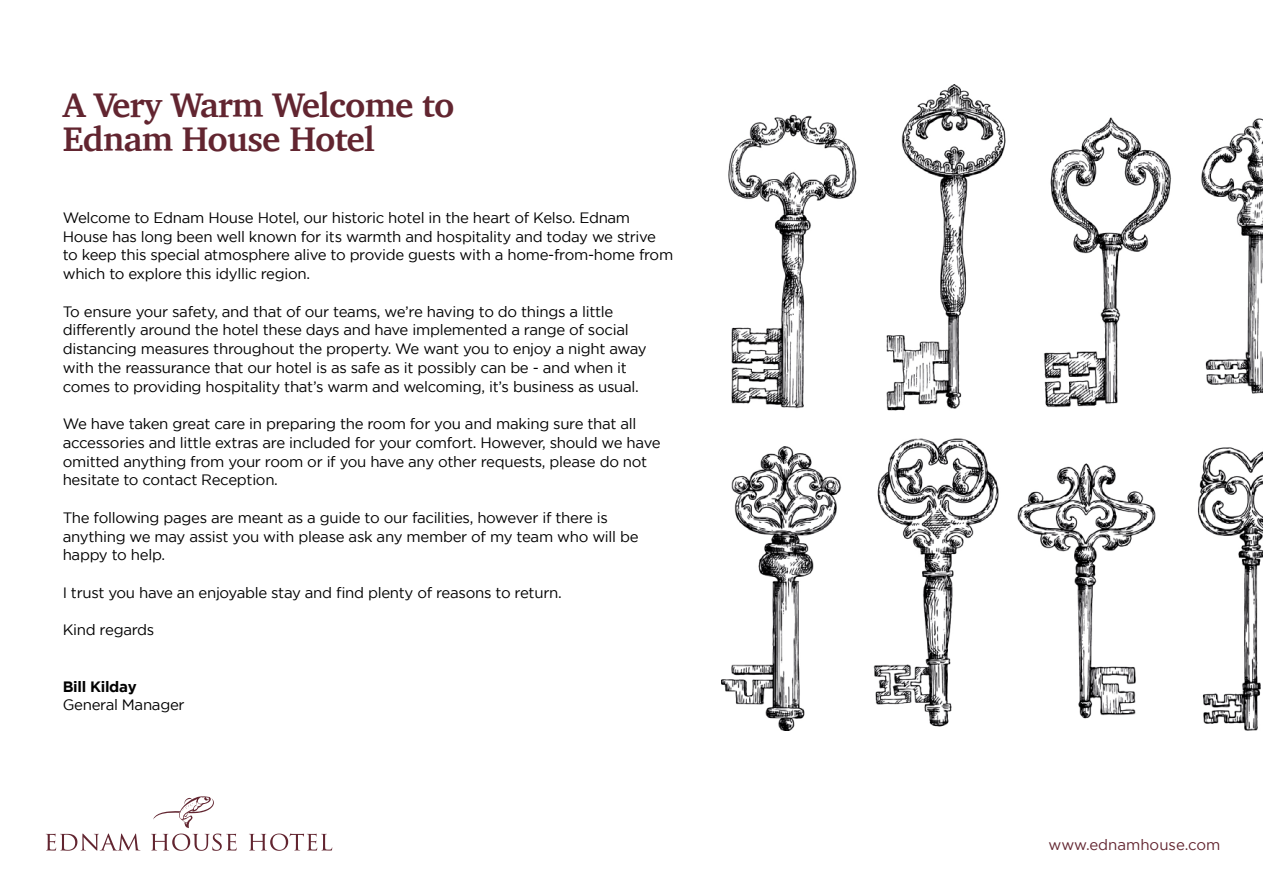
<style>
.page{position:relative;width:1263px;height:893px;background:#fff}
.page>*{position:absolute;margin:0;border:0;box-sizing:border-box;transform-origin:0 0}
.t1{font:700 34.95px/34px "Charter";letter-spacing:-.02em;color:#622530}
.t2{font:15px/18.8px "Gotham";letter-spacing:-.02em;color:#000}
.t3{font:15px "Gotham";color:#622530}
.t4{font:700 15px "Gotham";letter-spacing:-.02em;color:#000}
</style>
<div class="page">
<svg style="left:46px;top:833px;width:94px;height:18px"></svg>
<svg style="left:151px;top:796px;width:86px;height:55px"></svg>
<svg style="left:249px;top:833px;width:83px;height:18px"></svg>
<img style="left:722px;top:84px;width:541px;height:647px">
<h1 class="t1" style="left:63px;top:88px;width:393px">A Very Warm Welcome to<br>Ednam House Hotel</h1>
<p class="t2" style="left:63px;top:208px;width:612px">Welcome to Ednam House Hotel, our historic hotel in the heart of Kelso. Ednam House has long been well known for its warmth and hospitality and today we strive to keep this special atmosphere alive to provide guests with a home-from-home from which to explore this idyllic region.</p>
<p class="t2" style="left:63px;top:302px;width:585px">To ensure your safety, and that of our teams, we’re having to do things a little differently around the hotel these days and have implemented a range of social distancing measures throughout the property. We want you to enjoy a night away with the reassurance that our hotel is as safe as it possibly can be - and when it comes to providing hospitality that’s warm and welcoming, it’s business as usual.</p>
<p class="t2" style="left:63px;top:414px;width:599px">We have taken great care in preparing the room for you and making sure that all accessories and little extras are included for your comfort. However, should we have omitted anything from your room or if you have any other requests, please do not hesitate to contact Reception.</p>
<p class="t2" style="left:63px;top:508px;width:577px">The following pages are meant as a guide to our facilities, however if there is anything we may assist you with please ask any member of my team who will be happy to help.</p>
<p class="t2" style="left:63px;top:583px;width:500px">I trust you have an enjoyable stay and find plenty of reasons to return.</p>
<p class="t2" style="left:63px;top:620px;width:93px">Kind regards</p>
<p class="t4" style="left:63px;top:678px;width:75px">Bill Kilday</p>
<p class="t2" style="left:63px;top:695px;width:123px">General Manager</p>
<p class="t3" style="left:1048px;top:837px;width:173px">www.ednamhouse.com</p>
</div>
